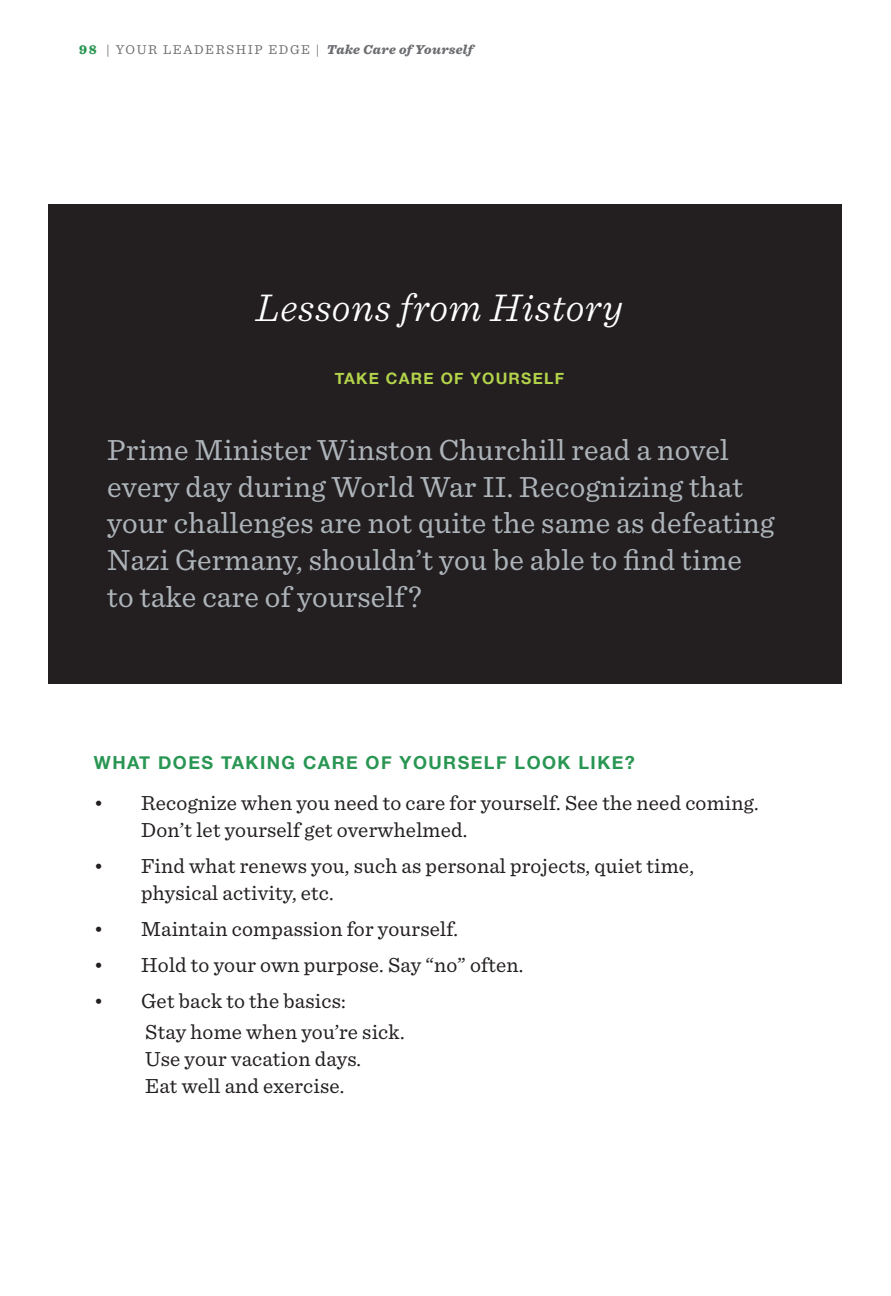
<style>
.page{position:relative;width:891px;height:1296px;background:#fff}
.page>*{position:absolute;margin:0;border:0;box-sizing:border-box;transform-origin:0 0}
.t1{font:italic 300 40.73px "Sentinel";letter-spacing:.02em;color:#fff}
.t2{font:30.6px/36.7px "Sentinel";letter-spacing:.01em;color:#adb4ba}
.t3{font:21.38px/27px "Sentinel";letter-spacing:.01em;color:#231f20}
.t4{font:700 18px "Helvetica Neue";letter-spacing:.08em;color:#2a9653}
.t5{font:700 15.75px "Helvetica Neue";letter-spacing:.08em;color:#b3d34b}
.t6{font:13.5px "Sentinel";letter-spacing:.12em;color:#6c6d70}
.t7{font:italic 900 13.5px "Sentinel";letter-spacing:.03em;color:#6c6d70}
.s1{font-weight:900;color:#2a9653}
</style>
<div class="page">
<div style="left:49px;top:204px;width:793px;height:480px;background:#231f20"></div>
<p class="t6" style="left:79px;top:39px;width:242px"><span class="s1">98</span> | YOUR LEADERSHIP EDGE |</p>
<p class="t7" style="left:327px;top:38px;width:148px">Take Care of Yourself</p>
<p class="t1" style="left:256px;top:277px;width:369px">Lessons from History</p>
<p class="t5" style="left:335px;top:369px;width:231px">TAKE CARE OF YOURSELF</p>
<p class="t2" style="left:107px;top:430px;width:669px">Prime Minister Winston Churchill read a novel every day during World War II. Recognizing that your challenges are not quite the same as defeating Nazi Germany, shouldn’t you be able to find time</p>
<p class="t2" style="left:107px;top:576px;width:316px">to take care of yourself?</p>
<p class="t4" style="left:94px;top:752px;width:542px">WHAT DOES TAKING CARE OF YOURSELF LOOK LIKE?</p>
<p class="t3" style="left:141px;top:788px;width:619px;text-indent:-47px">• Recognize when you need to care for yourself. See the need coming.<br>Don’t let yourself get overwhelmed.</p>
<p class="t3" style="left:141px;top:851px;width:554px;text-indent:-47px">• Find what renews you, such as personal projects, quiet time, physical activity, etc.</p>
<p class="t3" style="left:94px;top:914px;width:366px">• Maintain compassion for yourself.</p>
<p class="t3" style="left:94px;top:950px;width:431px">• Hold to your own purpose. Say “no” often.</p>
<p class="t3" style="left:94px;top:986px;width:253px">• Get back to the basics:</p>
<p class="t3" style="left:145px;top:1017px;width:261px">Stay home when you’re sick.</p>
<p class="t3" style="left:145px;top:1044px;width:217px">Use your vacation days.</p>
<p class="t3" style="left:145px;top:1071px;width:201px">Eat well and exercise.</p>
</div>
